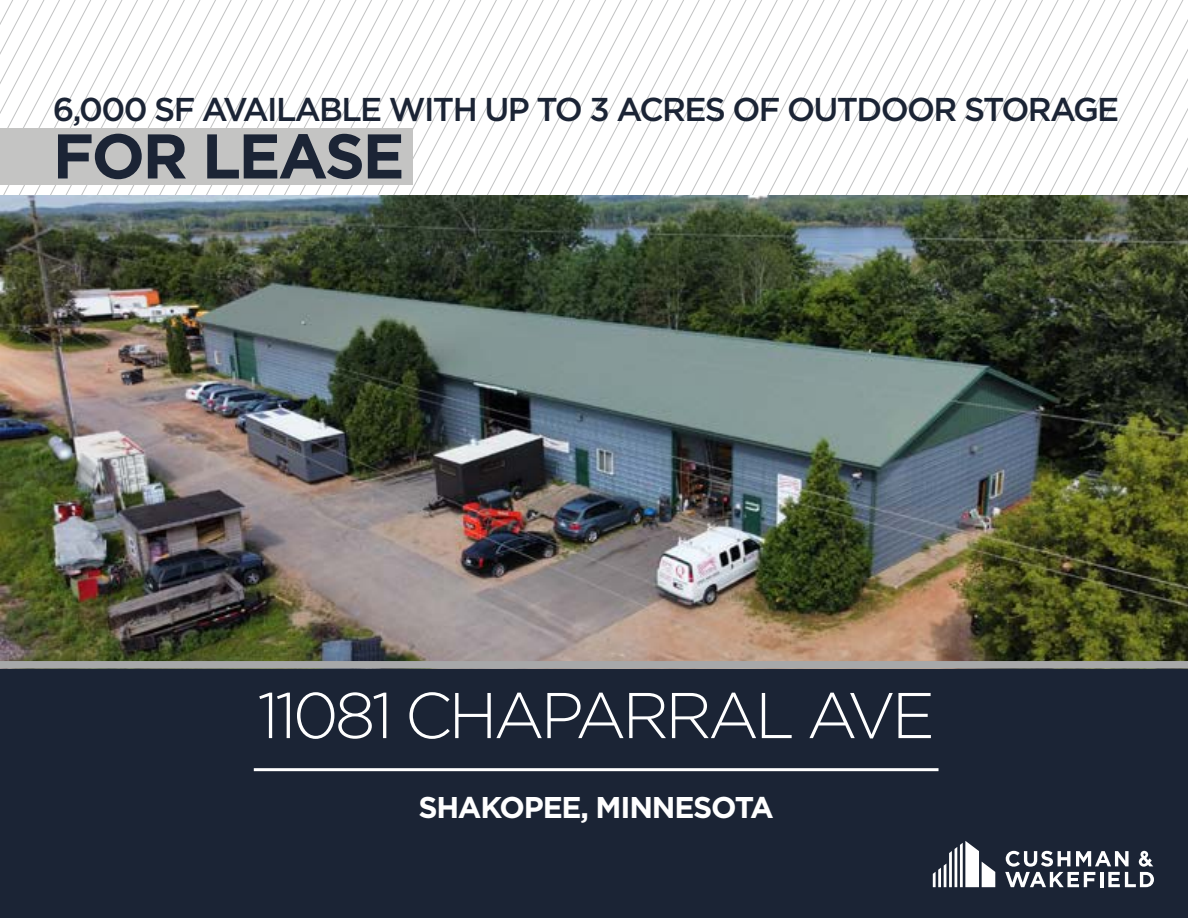
<style>
.page{position:relative;width:1188px;height:918px;background:#fff}
.page>*{position:absolute;margin:0;border:0;box-sizing:border-box;transform-origin:0 0}
.t1{font:300 64.5px "Gotham";letter-spacing:-.06em;color:#fff}
.t2{font:700 63px "Gotham";letter-spacing:-.04em;color:#1b2435}
.t3{font:500 33px "Gotham";letter-spacing:-.05em;color:#1b2435}
.t4{font:700 30px "Gotham";letter-spacing:-.04em;color:#fff}
</style>
<div class="page">
<svg style="left:0;top:0;width:1188px;height:195px"></svg>
<div style="left:0;top:669px;width:1188px;height:249px;background:#1b2435"></div>
<svg style="left:933px;top:841px;width:62px;height:46px"></svg>
<svg style="left:1005px;top:851px;width:149px;height:36px"></svg>
<img style="left:0;top:195px;width:1188px;height:466px">
<div style="left:0;top:661px;width:1188px;height:8px;background:#a7a8a9"></div>
<div style="left:0;top:128px;width:413px;height:57px;background:#c4c4c3"></div>
<hr style="left:254px;top:768px;width:685px;height:3px;background:#fff">
<p class="t3" style="left:53px;top:87px;width:1068px">6,000 SF AVAILABLE WITH UP TO 3 ACRES OF OUTDOOR STORAGE</p>
<h2 class="t2" style="left:53px;top:114px;width:354px">FOR LEASE</h2>
<h1 class="t1" style="left:257px;top:675px;width:679px">11081 CHAPARRAL AVE</h1>
<p class="t4" style="left:418px;top:787px;width:357px">SHAKOPEE, MINNESOTA</p>
</div>
